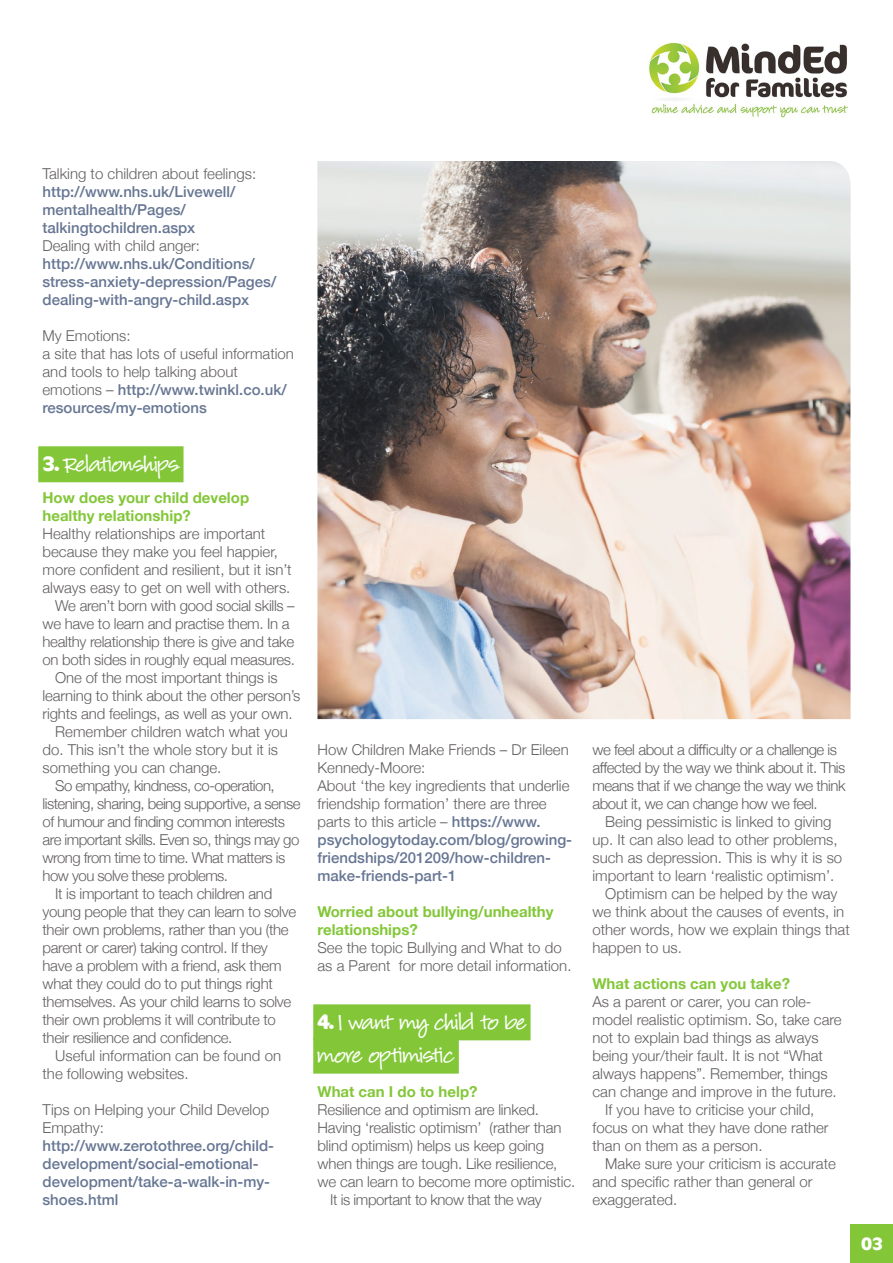
<style>
.page{position:relative;width:893px;height:1263px;background:#fff}
.page>*{position:absolute;margin:0;border:0;box-sizing:border-box;transform-origin:0 0}
.t1{font:34.5px/33.3px "Louisiana";letter-spacing:-.015em;color:#fff}
.t2{font:700 18px "Cocon OT";color:#fff}
.t3{font:300 15px/18px "Helvetica Neue";color:#625e5f}
.t4{font:300 15px "Helvetica Neue";letter-spacing:-.02em;color:#625e5f}
.t5{font:500 15px/18px "Helvetica Neue";color:#667693}
.t6{font:300 15px "Helvetica Neue";letter-spacing:-.035em;color:#625e5f}
.t7{font:300 15px/18px "Helvetica Neue";letter-spacing:-.03em;color:#625e5f}
.t8{font:700 15px/18px "Helvetica Neue";color:#83c739}
.s1{font-weight:500;color:#667693}
.s2{font-family:"Cocon OT";font-weight:700;font-size:21px}
</style>
<div class="page">
<img style="left:649px;top:43px;width:199px;height:75px">
<div style="left:313px;top:1004px;width:218px;height:36px;background:#83c739"></div>
<div style="left:313px;top:1037px;width:146px;height:36px;background:#83c739"></div>
<div style="left:850px;top:1224px;width:43px;height:39px;background:#83c739"></div>
<div style="left:38px;top:446px;width:146px;height:36px;background:#83c739"></div>
<img style="left:317px;top:161px;width:533px;height:558px">
<p class="t3" style="left:43px;top:164px;width:215px">Talking to children about feelings:</p>
<p class="t5" style="left:43px;top:181px;width:194px">http://www.nhs.uk/Livewell/ mentalhealth/Pages/ talkingtochildren.aspx</p>
<p class="t3" style="left:43px;top:236px;width:159px">Dealing with child anger:</p>
<p class="t5" style="left:43px;top:253px;width:235px">http://www.nhs.uk/Conditions/ stress-anxiety-depression/Pages/ dealing-with-angry-child.aspx</p>
<p class="t3" style="left:43px;top:326px;width:253px">My Emotions:<br>a site that has lots of useful information and tools to help talking about emotions – <span class="s1">http://www.twinkl.co.uk/ resources/my-emotions</span></p>
<h1 class="t1" style="left:43px;top:442px;width:138px"><span class="s2">3.</span> Relationships</h1>
<p class="t8" style="left:43px;top:489px;width:208px">How does your child develop healthy relationship?</p>
<p class="t3" style="left:43px;top:524px;width:224px">Healthy relationships are important</p>
<p class="t3" style="left:43px;top:542px;width:237px">because they make you feel happier,</p>
<p class="t3" style="left:43px;top:560px;width:251px">more confident and resilient, but it isn’t</p>
<p class="t3" style="left:43px;top:578px;width:249px">always easy to get on well with others.</p>
<p class="t4" style="left:55px;top:594px;width:241px">We aren’t born with good social skills –</p>
<p class="t4" style="left:43px;top:612px;width:248px">we have to learn and practise them. In a</p>
<p class="t4" style="left:43px;top:630px;width:253px">healthy relationship there is give and take</p>
<p class="t4" style="left:43px;top:648px;width:254px">on both sides in roughly equal measures.</p>
<p class="t3" style="left:55px;top:668px;width:224px">One of the most important things is</p>
<p class="t3" style="left:43px;top:686px;width:259px">learning to think about the other person’s</p>
<p class="t3" style="left:43px;top:704px;width:252px">rights and feelings, as well as your own.</p>
<p class="t3" style="left:55px;top:722px;width:234px">Remember children watch what you</p>
<p class="t3" style="left:43px;top:740px;width:237px">do. This isn’t the whole story but it is</p>
<p class="t3" style="left:43px;top:758px;width:180px">something you can change.</p>
<p class="t6" style="left:55px;top:774px;width:221px">So empathy, kindness, co-operation,</p>
<p class="t6" style="left:43px;top:792px;width:259px">listening, sharing, being supportive, a sense</p>
<p class="t6" style="left:43px;top:810px;width:244px">of humour and finding common interests</p>
<p class="t6" style="left:43px;top:828px;width:258px">are important skills. Even so, things may go</p>
<p class="t6" style="left:43px;top:846px;width:244px">wrong from time to time. What matters is</p>
<p class="t6" style="left:43px;top:864px;width:187px">how you solve these problems.</p>
<p class="t4" style="left:55px;top:882px;width:219px">It is important to teach children and</p>
<p class="t4" style="left:43px;top:900px;width:255px">young people that they can learn to solve</p>
<p class="t4" style="left:43px;top:918px;width:248px">their own problems, rather than you (the</p>
<p class="t4" style="left:43px;top:936px;width:227px">parent or carer) taking control. If they</p>
<p class="t4" style="left:43px;top:954px;width:240px">have a problem with a friend, ask them</p>
<p class="t4" style="left:43px;top:972px;width:232px">what they could do to put things right</p>
<p class="t4" style="left:43px;top:990px;width:250px">themselves. As your child learns to solve</p>
<p class="t4" style="left:43px;top:1008px;width:235px">their own problems it will contribute to</p>
<p class="t4" style="left:43px;top:1026px;width:191px">their resilience and confidence.</p>
<p class="t3" style="left:55px;top:1046px;width:227px">Useful information can be found on</p>
<p class="t3" style="left:43px;top:1064px;width:148px">the following websites.</p>
<p class="t3" style="left:43px;top:1100px;width:228px">Tips on Helping your Child Develop<br>Empathy:</p>
<p class="t5" style="left:43px;top:1135px;width:233px">http://www.zerotothree.org/child&shy;development/social-emotional&shy;development/take-a-walk-in-my&shy;shoes.html</p>
<p class="t3" style="left:317px;top:740px;width:256px">How Children Make Friends – Dr Eileen Kennedy-Moore:<br>About ‘the key ingredients that underlie friendship formation’ there are three parts to this article – <span class="s1">https://www. psychologytoday.com/blog/growing&shy;friendships/201209/how-children&shy;make-friends-part-1</span></p>
<p class="t8" style="left:317px;top:903px;width:238px">Worried about bullying/unhealthy relationships?</p>
<p class="t3" style="left:317px;top:938px;width:255px">See the topic Bullying and What to do as a Parent for more detail information.</p>
<h1 class="t1" style="left:317px;top:1000px;width:211px"><span class="s2">4.</span> I want my child to be more optimistic</h1>
<p class="t8" style="left:317px;top:1083px;width:161px">What can I do to help?</p>
<p class="t3" style="left:317px;top:1100px;width:223px">Resilience and optimism are linked.</p>
<p class="t3" style="left:317px;top:1118px;width:246px">Having ‘realistic optimism’ (rather than</p>
<p class="t3" style="left:317px;top:1136px;width:228px">blind optimism) helps us keep going</p>
<p class="t3" style="left:317px;top:1154px;width:241px">when things are tough. Like resilience,</p>
<p class="t3" style="left:317px;top:1172px;width:259px">we can learn to become more optimistic.</p>
<p class="t7" style="left:330px;top:1190px;width:213px">It is important to know that the way</p>
<p class="t7" style="left:592px;top:740px;width:255px">we feel about a difficulty or a challenge is affected by the way we think about it. This means that if we change the way we think about it, we can change how we feel.</p>
<p class="t3" style="left:605px;top:812px;width:228px">Being pessimistic is linked to giving</p>
<p class="t3" style="left:592px;top:830px;width:247px">up. It can also lead to other problems,</p>
<p class="t3" style="left:592px;top:848px;width:251px">such as depression. This is why it is so</p>
<p class="t3" style="left:592px;top:866px;width:243px">important to learn ‘realistic optimism’.</p>
<p class="t3" style="left:605px;top:884px;width:234px">Optimism can be helped by the way</p>
<p class="t3" style="left:592px;top:902px;width:253px">we think about the causes of events, in</p>
<p class="t3" style="left:592px;top:920px;width:259px">other words, how we explain things that</p>
<p class="t3" style="left:592px;top:938px;width:91px">happen to us.</p>
<p class="t8" style="left:592px;top:975px;width:199px">What actions can you take?</p>
<p class="t3" style="left:592px;top:992px;width:221px">As a parent or carer, you can role-</p>
<p class="t3" style="left:592px;top:1010px;width:251px">model realistic optimism. So, take care</p>
<p class="t3" style="left:592px;top:1028px;width:228px">not to explain bad things as always</p>
<p class="t3" style="left:592px;top:1046px;width:232px">being your/their fault. It is not “What</p>
<p class="t3" style="left:592px;top:1064px;width:237px">always happens”. Remember, things</p>
<p class="t3" style="left:592px;top:1082px;width:246px">can change and improve in the future.</p>
<p class="t3" style="left:605px;top:1100px;width:211px">If you have to criticise your child,</p>
<p class="t3" style="left:592px;top:1118px;width:238px">focus on what they have done rather</p>
<p class="t3" style="left:592px;top:1136px;width:172px">than on them as a person.</p>
<p class="t3" style="left:605px;top:1154px;width:232px">Make sure your criticism is accurate</p>
<p class="t3" style="left:592px;top:1172px;width:222px">and specific rather than general or</p>
<p class="t3" style="left:592px;top:1190px;width:86px">exaggerated.</p>
<p class="t2" style="left:861px;top:1232px;width:24px">03</p>
</div>
